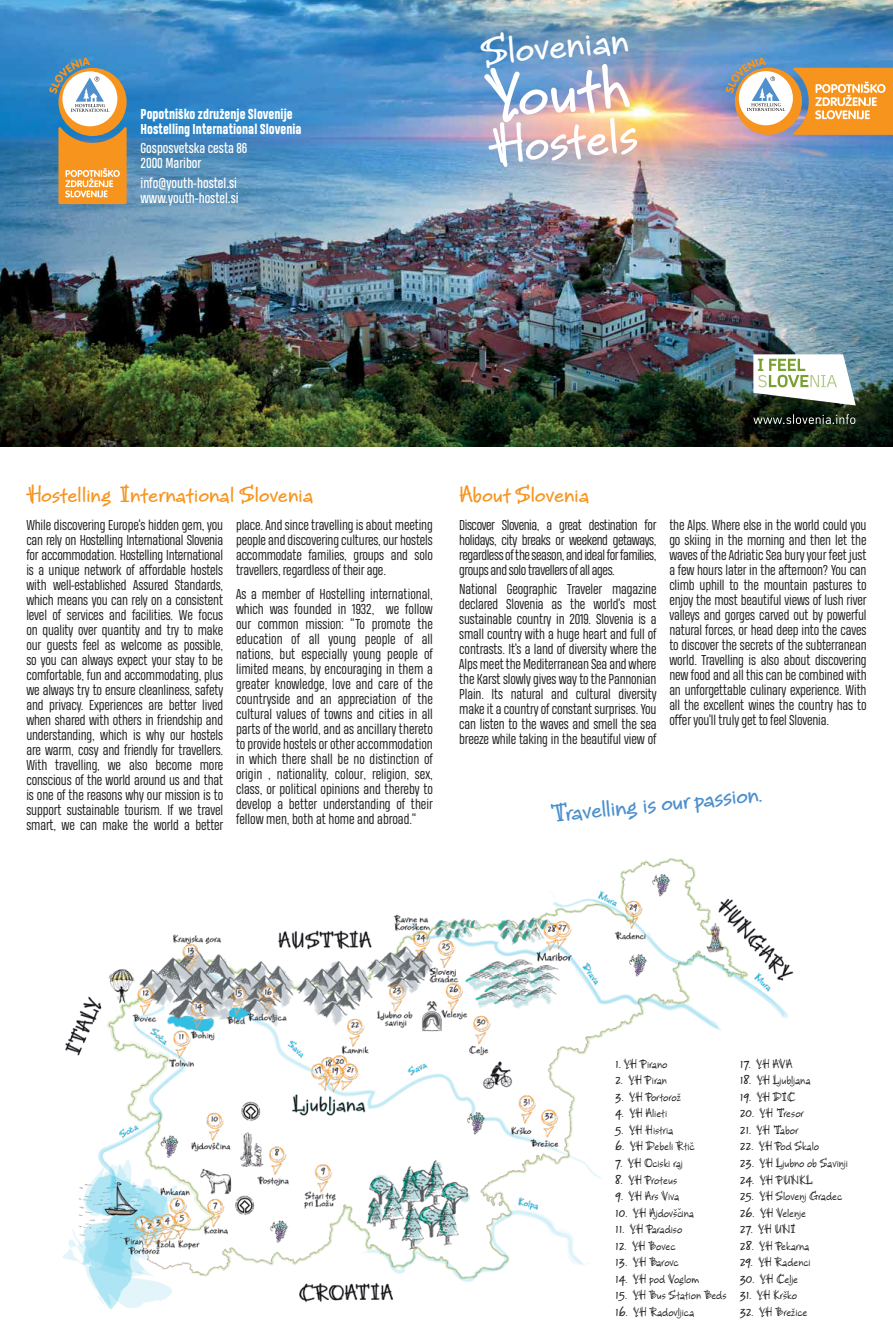
<style>
.page{position:relative;width:893px;height:1340px;background:#fff}
.page>*{position:absolute;margin:0;border:0;box-sizing:border-box;transform-origin:0 0}
.t1{font:700 65.85px "Bruno JB";color:#fff}
.t2{font:700 52.65px "Bruno JB";color:#fff}
.t3{font:700 39.45px "Bruno JB";color:#fff}
.t4{font:700 24.3px "Bruno JB";color:#4d90cd}
.t5{font:700 22.5px "Bruno JB";color:#f7941e}
.t6{font:13.5px/15px "Heading Pro";letter-spacing:-.01em;color:#231f20;text-align:justify}
.t7{font:13.5px/15px "Heading Pro";color:#fff}
.t8{font:800 13.5px/15px "Heading Pro";color:#fff}
.t9{font:12px "Bruno JB";color:#231f20}
.t10{font:12px "Bruno JB";letter-spacing:-.025em;color:#231f20}
.s1{font-weight:700}
</style>
<div class="page">
<img style="left:62px;top:858px;width:732px;height:451px">
<img style="left:0;top:0;width:893px;height:446px">
<svg style="left:726px;top:57px;width:167px;height:78px"></svg>
<svg style="left:49px;top:57px;width:78px;height:147px"></svg>
<svg style="left:753px;top:354px;width:103px;height:51px"></svg>
<svg style="left:753px;top:414px;width:102px;height:10px"></svg>
<p class="t8" style="left:141px;top:108px;width:163px">Popotniško združenje Slovenije<br>Hostelling International Slovenia</p>
<p class="t7" style="left:141px;top:142px;width:108px">Gosposvetska cesta 86<br>2000 Maribor</p>
<p class="t7" style="left:141px;top:177px;width:100px">info@youth-hostel.si www.youth-hostel.si</p>
<h3 class="t3" style="left:478px;top:27px;width:150px;rotate:-5deg">Slovenian</h3>
<h1 class="t1" style="left:481px;top:56px;width:147px;rotate:-5deg">Youth</h1>
<h2 class="t2" style="left:486px;top:114px;width:150px;rotate:-5deg">Hostels</h2>
<h3 class="t5" style="left:26px;top:480px;width:288px">Hostelling International Slovenia</h3>
<p class="t6" style="left:26px;top:519px;width:198px">While discovering Europe’s hidden gem, you can rely on Hostelling International Slovenia for accommodation. Hostelling International is a unique network of affordable hostels with well-established Assured Standards, which means you can rely on a consistent level of services and facilities. We focus on quality over quantity and try to make our guests feel as welcome as possible, so you can always expect your stay to be comfortable, fun and accommodating, plus we always try to ensure cleanliness, safety and privacy. Experiences are better lived when shared with others in friendship and understanding, which is why our hostels are warm, cosy and friendly for travellers.<br>With travelling, we also become more conscious of the world around us and that is one of the reasons why our mission is to support sustainable tourism. If we travel smart, we can make the world a better</p>
<p class="t6" style="left:236px;top:519px;width:198px">place. And since travelling is about meeting people and discovering cultures, our hostels accommodate families, groups and solo travellers, regardless of their age.</p>
<p class="t6" style="left:236px;top:587px;width:198px">As a member of Hostelling international, which was founded in 1932, we follow our common mission: “To promote the education of all young people of all nations, but especially young people of limited means, by encouraging in them a greater knowledge, love and care of the countryside and an appreciation of the cultural values of towns and cities in all parts of the world, and as ancillary thereto to provide hostels or other accommodation in which there shall be no distinction of origin , nationality, colour, religion, sex, class, or political opinions and thereby to develop a better understanding of their fellow men, both at home and abroad.“</p>
<h3 class="t5" style="left:459px;top:480px;width:131px">About Slovenia</h3>
<p class="t6" style="left:459px;top:519px;width:199px">Discover Slovenia, a great destination for holidays, city breaks or weekend getaways, regardless of the season, and ideal for families, groups and solo travellers of all ages.</p>
<p class="t6" style="left:459px;top:583px;width:199px">National Geographic Traveler magazine declared Slovenia as the world’s most sustainable country in 2019. Slovenia is a small country with a huge heart and full of contrasts. It’s a land of diversity where the Alps meet the Mediterranean Sea and where the Karst slowly gives way to the Pannonian Plain. Its natural and cultural diversity make it a country of constant surprises. You can listen to the waves and smell the sea breeze while taking in the beautiful view of</p>
<p class="t6" style="left:669px;top:519px;width:199px">the Alps. Where else in the world could you go skiing in the morning and then let the waves of the Adriatic Sea bury your feet just a few hours later in the afternoon? You can climb uphill to the mountain pastures to enjoy the most beautiful views of lush river valleys and gorges carved out by powerful natural forces, or head deep into the caves to discover the secrets of the subterranean world. Travelling is also about discovering new food and all this can be combined with an unforgettable culinary experience. With all the excellent wines the country has to offer you’ll truly get to feel Slovenia.</p>
<h3 class="t4" style="left:550px;top:799px;width:213px;rotate:-6deg">Travelling is our passion.</h3>
<p class="t9" style="left:615px;top:1056px;width:54px"><span class="s1">1.</span> YH Pirano</p>
<p class="t9" style="left:615px;top:1073px;width:53px"><span class="s1">2.</span> YH Piran</p>
<p class="t9" style="left:615px;top:1089px;width:67px"><span class="s1">3.</span> YH Portorož</p>
<p class="t9" style="left:615px;top:1106px;width:53px"><span class="s1">4.</span> YH Alieti</p>
<p class="t9" style="left:615px;top:1122px;width:60px"><span class="s1">5.</span> YH Histria</p>
<p class="t9" style="left:615px;top:1139px;width:81px"><span class="s1">6.</span> YH Debeli Rticˇ</p>
<p class="t9" style="left:615px;top:1155px;width:69px"><span class="s1">7.</span> YH Ociski raj</p>
<p class="t10" style="left:615px;top:1172px;width:63px"><span class="s1">8.</span> YH Proteus</p>
<p class="t9" style="left:615px;top:1188px;width:66px"><span class="s1">9.</span> YH Ars Viva</p>
<p class="t9" style="left:615px;top:1205px;width:80px"><span class="s1">10.</span> YH Ajdovšcˇina</p>
<p class="t9" style="left:615px;top:1221px;width:69px"><span class="s1">11.</span> YH Paradiso</p>
<p class="t9" style="left:615px;top:1238px;width:62px"><span class="s1">12.</span> YH Bovec</p>
<p class="t9" style="left:615px;top:1254px;width:65px"><span class="s1">13.</span> YH Barovc</p>
<p class="t9" style="left:615px;top:1271px;width:85px"><span class="s1">14.</span> YH pod Voglom</p>
<p class="t9" style="left:615px;top:1287px;width:113px"><span class="s1">15.</span> YH Bus Station Beds</p>
<p class="t9" style="left:615px;top:1304px;width:80px"><span class="s1">16.</span> YH Radovljica</p>
<p class="t9" style="left:740px;top:1056px;width:54px"><span class="s1">17.</span> YH AVA</p>
<p class="t9" style="left:740px;top:1073px;width:72px"><span class="s1">18.</span> YH Ljubljana</p>
<p class="t9" style="left:740px;top:1089px;width:57px"><span class="s1">19.</span> YH DIC</p>
<p class="t9" style="left:740px;top:1106px;width:66px"><span class="s1">20.</span> YH Tresor</p>
<p class="t9" style="left:740px;top:1122px;width:60px"><span class="s1">21.</span> YH Tabor</p>
<p class="t9" style="left:740px;top:1139px;width:81px"><span class="s1">22.</span> YH Pod Skalo</p>
<p class="t9" style="left:740px;top:1155px;width:110px"><span class="s1">23.</span> YH Ljubno ob Savinji</p>
<p class="t9" style="left:740px;top:1172px;width:74px"><span class="s1">24.</span> YH PUNKL</p>
<p class="t9" style="left:740px;top:1188px;width:104px"><span class="s1">25.</span> YH Slovenj Gradec</p>
<p class="t9" style="left:740px;top:1205px;width:68px"><span class="s1">26.</span> YH Velenje</p>
<p class="t9" style="left:740px;top:1221px;width:57px"><span class="s1">27.</span> YH UNI</p>
<p class="t9" style="left:740px;top:1238px;width:71px"><span class="s1">28.</span> YH Pekarna</p>
<p class="t9" style="left:740px;top:1254px;width:72px"><span class="s1">29.</span> YH Radenci</p>
<p class="t9" style="left:740px;top:1271px;width:60px"><span class="s1">30.</span> YH Celje</p>
<p class="t9" style="left:740px;top:1287px;width:59px"><span class="s1">31.</span> YH Krško</p>
<p class="t9" style="left:740px;top:1304px;width:69px"><span class="s1">32.</span> YH Brežice</p>
</div>
